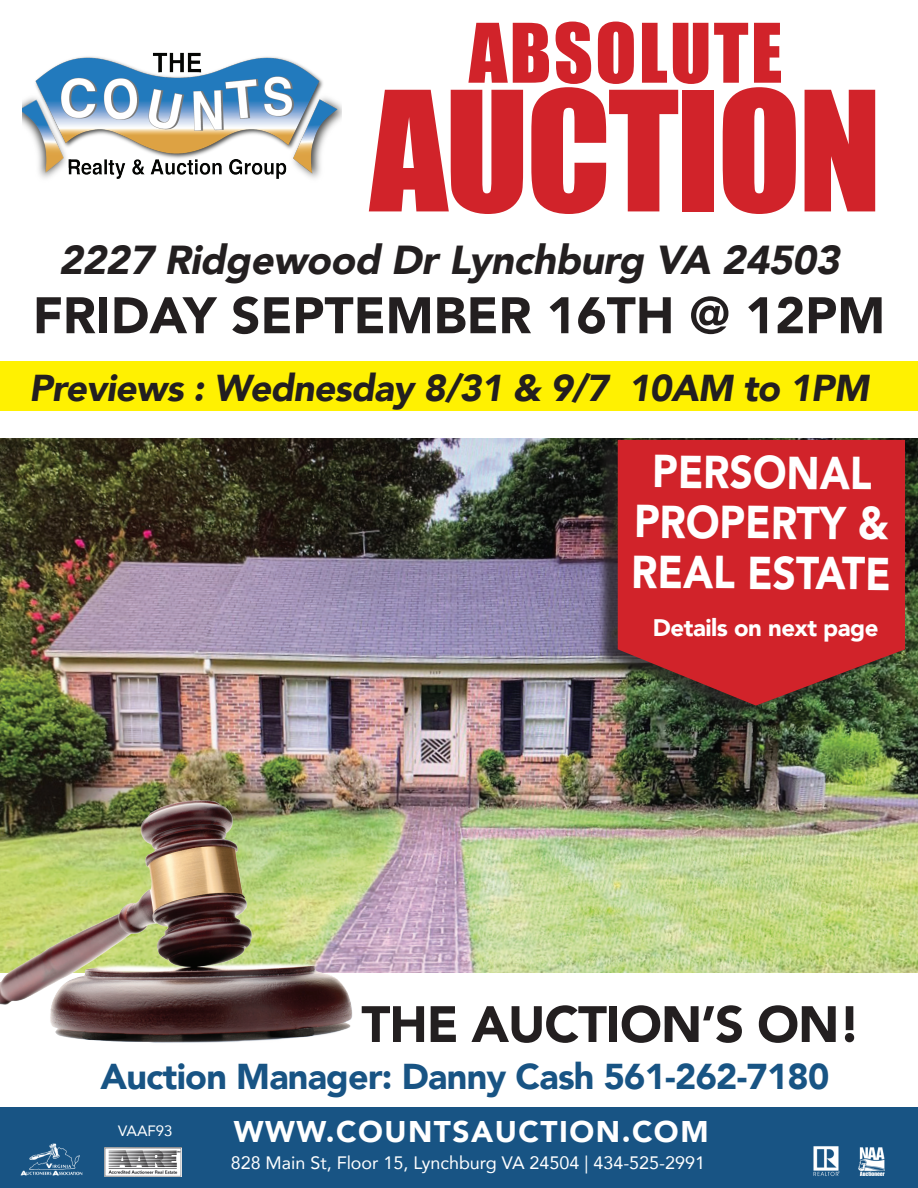
<style>
.page{position:relative;width:918px;height:1188px;background:#fff}
.page>*{position:absolute;margin:0;border:0;box-sizing:border-box;transform-origin:0 0}
.t1{font:153.9px "Impact";letter-spacing:-.02em;color:#d1232a}
.t2{font:75.75px "Impact";letter-spacing:.03em;color:#d1232a}
.t3{font:900 50.85px "Avenir";color:#231f20}
.t4{font:900 50.55px "Avenir";letter-spacing:-.02em;color:#231f20}
.t5{font:900 46.05px/50.2px "Avenir";color:#fff;text-align:center;scale:.88 1}
.t6{font:italic 900 40.35px "Avenir";color:#231f20}
.t7{font:italic 900 37.35px "Avenir";letter-spacing:-.02em;color:#231f20}
.t8{font:900 35.85px "Avenir";letter-spacing:-.02em;color:#185484}
.t9{font:900 29.85px "Avenir";letter-spacing:.05em;color:#fff}
.t10{font:900 23.85px "Avenir";letter-spacing:-.02em;color:#fff}
.t11{font:18px "Avenir";color:#fff}
.t12{font:15px "Avenir";color:#fff}
</style>
<div class="page">
<img style="left:0;top:438px;width:918px;height:534px">
<div style="left:0;top:361px;width:918px;height:49px;background:#fff101"></div>
<div style="left:0;top:1107px;width:918px;height:81px;background:#185484"></div>
<img style="left:23px;top:52px;width:319px;height:127px">
<img style="left:21px;top:1143px;width:62px;height:33px">
<img style="left:858px;top:1147px;width:27px;height:28px">
<img style="left:813px;top:1146px;width:27px;height:31px">
<img style="left:0;top:735px;width:425px;height:308px">
<img style="left:105px;top:1148px;width:76px;height:29px">
<div style="left:596px;top:438px;width:304px;height:281px;background:#231f20;opacity:.75"></div>
<svg style="left:618px;top:440px;width:287px;height:266px;background:#c0272a"></svg>
<h2 class="t2" style="left:469px;top:-6px;width:315px">ABSOLUTE</h2>
<h1 class="t1" style="left:370px;top:32px;width:513px">AUCTION</h1>
<h3 class="t6" style="left:59px;top:225px;width:794px">2227 Ridgewood DrLynchburg VA 24503</h3>
<h3 class="t3" style="left:33px;top:272px;width:854px">FRIDAY SEPTEMBER 16TH @ 12PM</h3>
<h3 class="t7" style="left:29px;top:357px;width:841px">Previews : Wednesday 8/31 &amp; 9/7 10AM to 1PM</h3>
<h3 class="t5" style="left:631px;top:446px;width:297px">PERSONAL<br>PROPERTY &amp;<br>REAL ESTATE</h3>
<h3 class="t10" style="left:653px;top:607px;width:227px">Details on next page</h3>
<h3 class="t4" style="left:361px;top:981px;width:501px">THE AUCTION’S ON!</h3>
<h3 class="t8" style="left:101px;top:1046px;width:730px">Auction Manager: Danny Cash 561-262-7180</h3>
<p class="t12" style="left:118px;top:1119px;width:56px">VAAF93</p>
<h3 class="t9" style="left:234px;top:1106px;width:476px">WWW.COUNTSAUCTION.COM</h3>
<p class="t11" style="left:231px;top:1148px;width:476px">828 Main St, Floor 15, Lynchburg VA 24504 | 434-525-2991</p>
</div>
